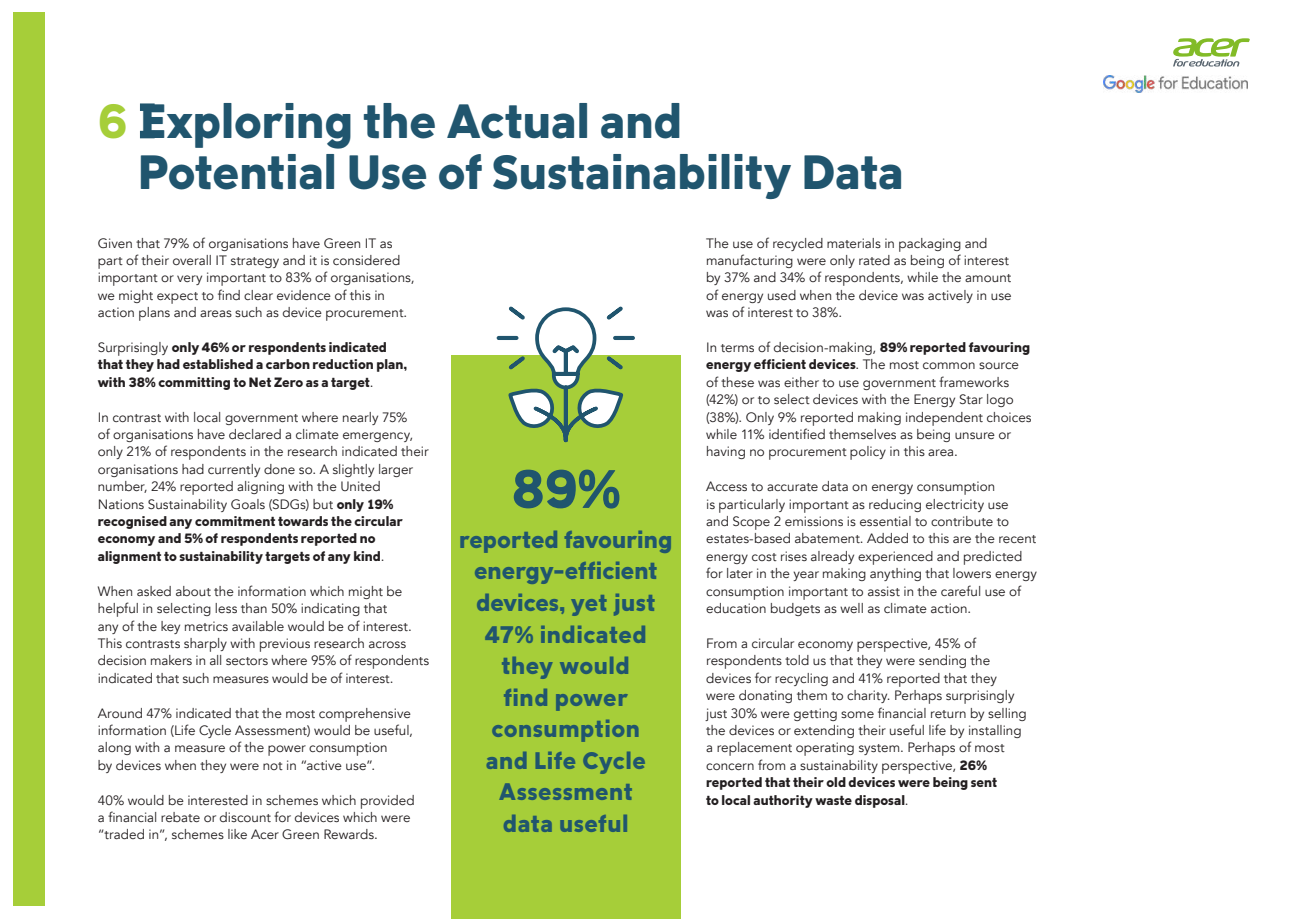
<style>
.page{position:relative;width:1289px;height:919px;background:#fff}
.page>*{position:absolute;margin:0;border:0;box-sizing:border-box;transform-origin:0 0}
.t1{font:700 54px "Ger TT";color:#20556e}
.t2{font:700 48px/51px "Ger TT";color:#20556e}
.t3{font:700 24px/31.5px "Ger TT";letter-spacing:.015em;color:#20556e;text-align:center}
.t4{font:13.5px/17.4px "Avenir";color:#231f20}
.t5{font:700 13.5px/17.4px "Ger TT";letter-spacing:.005em;color:#231f20}
.s1{color:#a6ce39}
.s2{font-family:"Avenir";font-weight:400}
.s3{font-family:"Ger TT";font-weight:700}
</style>
<div class="page">
<svg style="left:1173px;top:38px;width:76px;height:28px"></svg>
<img style="left:1103px;top:75px;width:144px;height:17px">
<div style="left:13px;top:13px;width:32px;height:893px;background:#a6ce39"></div>
<div style="left:140px;top:103px;width:15px;height:8px;background:#20556e"></div>
<div style="left:140px;top:131px;width:15px;height:7px;background:#20556e"></div>
<div style="left:451px;top:355px;width:229px;height:563px;background:#a6ce39"></div>
<svg style="left:496px;top:306px;width:139px;height:137px"></svg>
<h2 class="t2" style="left:138px;top:95px;width:766px;text-indent:-40px"><span class="s1">6</span> Exploring the Actual and<br>Potential Use of Sustainability Data</h2>
<p class="t4" style="left:98px;top:234px;width:318px">Given that 79% of organisations have Green IT as part of their overall IT strategy and it is considered important or very important to 83% of organisations, we might expect to find clear evidence of this in action plans and areas such as device procurement.</p>
<p class="t5" style="left:98px;top:338px;width:310px"><span class="s2">Surprisingly</span> only 46% or respondents indicated that they had established a carbon reduction plan, with 38% committing to Net Zero as a target<span class="s2">.</span></p>
<p class="t4" style="left:98px;top:408px;width:332px">In contrast with local government where nearly 75%<br>of organisations have declared a climate emergency, only 21% of respondents in the research indicated their organisations had currently done so. A slightly larger number, 24% reported aligning with the United Nations Sustainability Goals (SDGs) but <span class="s3">only 19%</span></p>
<p class="t5" style="left:98px;top:512px;width:306px">recognised any commitment towards the circular economy and 5% of respondents reported no alignment to sustainability targets of any kind<span class="s2">.</span></p>
<p class="t4" style="left:98px;top:582px;width:333px">When asked about the information which might be helpful in selecting less than 50% indicating that<br>any of the key metrics available would be of interest.<br>This contrasts sharply with previous research across decision makers in all sectors where 95% of respondents indicated that such measures would be of interest.</p>
<p class="t4" style="left:98px;top:704px;width:316px">Around 47% indicated that the most comprehensive information (Life Cycle Assessment) would be useful, along with a measure of the power consumption<br>by devices when they were not in “active use”.</p>
<p class="t4" style="left:98px;top:791px;width:318px">40% would be interested in schemes which provided a financial rebate or discount for devices which were “traded in”, schemes like Acer Green Rewards.</p>
<h1 class="t1" style="left:511px;top:454px;width:110px">89%</h1>
<h3 class="t3" style="left:459px;top:523px;width:215px">reported favouring energy-efficient devices, yet just<br>47% indicated they would<br>find power consumption<br>and Life Cycle<br>Assessment<br>data useful</h3>
<p class="t4" style="left:706px;top:234px;width:307px">The use of recycled materials in packaging and manufacturing were only rated as being of interest by 37% and 34% of respondents, while the amount of energy used when the device was actively in use was of interest to 38%.</p>
<p class="t4" style="left:706px;top:339px;width:325px">In terms of decision-making, <span class="s3">89% reported favouring</span></p>
<p class="t5" style="left:706px;top:356px;width:314px">energy efficient devices<span class="s2">. The most common source</span></p>
<p class="t4" style="left:706px;top:373px;width:327px">of these was either to use government frameworks (42%) or to select devices with the Energy Star logo (38%). Only 9% reported making independent choices while 11% identified themselves as being unsure or having no procurement policy in this area.</p>
<p class="t4" style="left:706px;top:478px;width:332px">Access to accurate data on energy consumption<br>is particularly important as reducing electricity use<br>and Scope 2 emissions is essential to contribute to estates-based abatement. Added to this are the recent energy cost rises already experienced and predicted for later in the year making anything that lowers energy consumption important to assist in the careful use of education budgets as well as climate action.</p>
<p class="t4" style="left:706px;top:634px;width:322px">From a circular economy perspective, 45% of respondents told us that they were sending the devices for recycling and 41% reported that they were donating them to charity. Perhaps surprisingly just 30% were getting some financial return by selling the devices or extending their useful life by installing a replacement operating system. Perhaps of most concern from a sustainability perspective, <span class="s3">26%</span></p>
<p class="t5" style="left:706px;top:773px;width:292px">reported that their old devices were being sent to local authority waste disposal<span class="s2">.</span></p>
</div>
